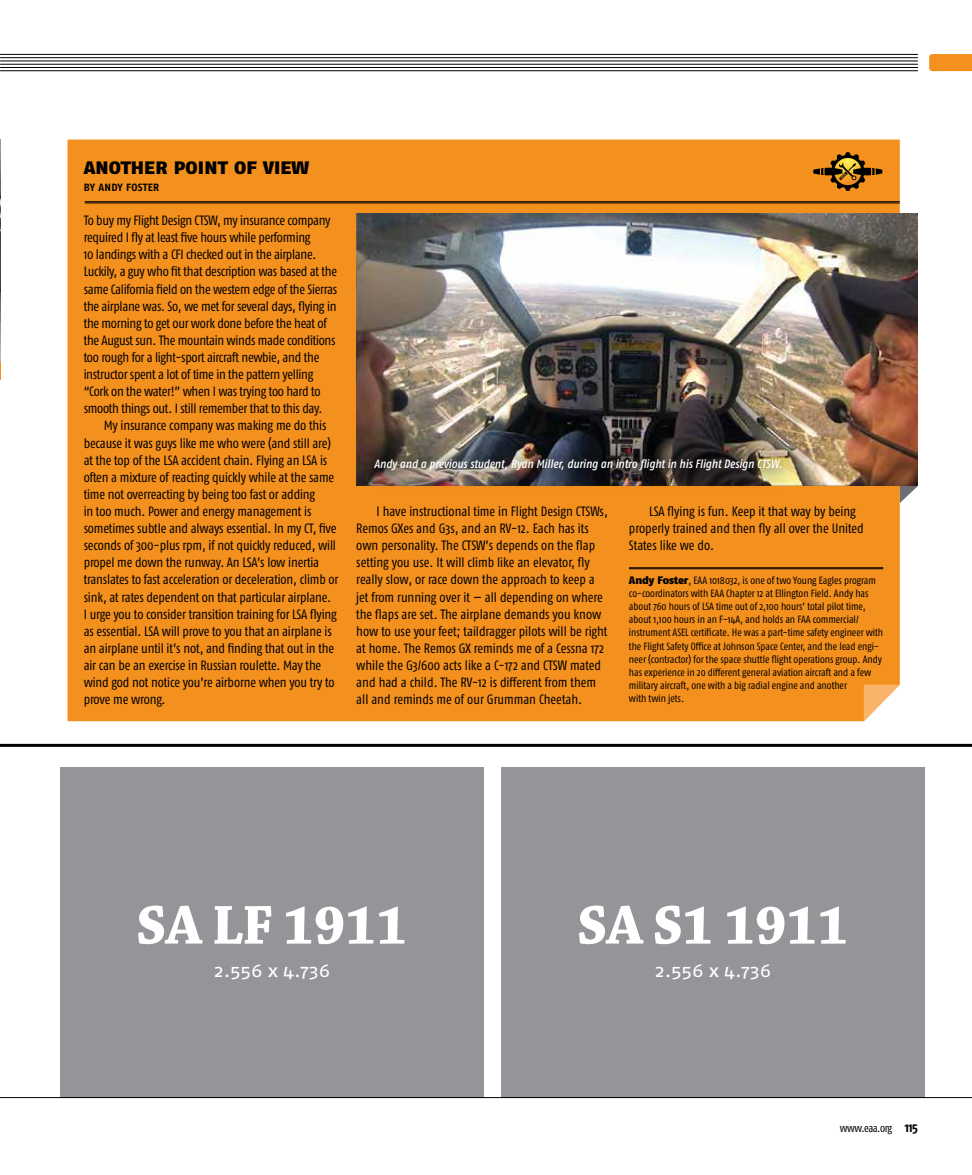
<style>
.page{position:relative;width:972px;height:1175px;background:#fff}
.page>*{position:absolute;margin:0;border:0;box-sizing:border-box;transform-origin:0 0}
.t1{font:58.5px "Chaparral Pro Bold Disp";letter-spacing:-.005em;color:#fff}
.t2{font:18px "Fago OT Extd";letter-spacing:-.01em;color:#fff}
.t3{font:900 18px "Fago OT Extd";letter-spacing:.01em;color:#000}
.t4{font:condensed 13.5px/17.1px "Fago OT";letter-spacing:-.015em;color:#000}
.t5{font:italic 500 condensed 12px "Fago OT";letter-spacing:.005em;color:#fff}
.t6{font:condensed 11.25px "Fago OT";letter-spacing:-.045em;color:#000}
.t7{font:condensed 10.5px/13.2px "Fago OT";color:#000}
.t8{font:700 10.5px "Fago OT";letter-spacing:.02em;color:#000}
.s1{font-weight:900;font-stretch:normal;font-size:10.8px}
.s2{font-stretch:normal}
.s3{font-weight:700;font-size:13.5px}
</style>
<div class="page">
<div style="left:68px;top:139px;width:832px;height:582px;background:#f4901d"></div>
<hr style="left:629px;top:567px;width:254px;height:1px;background:#000">
<hr style="left:629px;top:568px;width:254px;height:1px;background:#000">
<svg style="left:864px;top:684px;width:36px;height:37px"></svg>
<img style="left:357px;top:214px;width:561px;height:272px">
<hr style="left:85px;top:201px;width:815px;height:1px;background:#000">
<hr style="left:85px;top:203px;width:815px;height:1px;background:#000">
<div style="left:353px;top:438px;width:449px;height:53px;background:#000;opacity:.4"></div>
<svg style="left:900px;top:486px;width:18px;height:17px"></svg>
<img style="left:0;top:140px;width:1px;height:222px">
<svg style="left:813px;top:152px;width:69px;height:39px;background:#ae6c17"></svg>
<div style="left:502px;top:767px;width:423px;height:330px;background:#939598"></div>
<div style="left:61px;top:767px;width:423px;height:330px;background:#939598"></div>
<hr style="left:0;top:744px;width:972px;height:3px;background:#000">
<hr style="left:0;top:54px;width:918px;height:1px;background:#000">
<hr style="left:0;top:70px;width:918px;height:1px;background:#000">
<hr style="left:0;top:67px;width:918px;height:1px;background:#000">
<hr style="left:0;top:64px;width:918px;height:1px;background:#000">
<hr style="left:0;top:61px;width:918px;height:1px;background:#000">
<hr style="left:0;top:57px;width:918px;height:1px;background:#000">
<svg style="left:929px;top:54px;width:43px;height:17px"></svg>
<hr style="left:0;top:1097px;width:972px;height:1px;background:#000">
<h2 class="t3" style="left:84px;top:157px;width:227px">ANOTHER POINT OF VIEW</h2>
<p class="t8" style="left:84px;top:181px;width:77px">BY ANDY FOSTER</p>
<p class="t4" style="left:84px;top:212px;width:255px">To buy my Flight Design CTSW, my insurance company required I fly at least five hours while performing<br>10 landings with a CFI checked out in the airplane.<br>Luckily, a guy who fit that description was based at the same California field on the western edge of the Sierras the airplane was. So, we met for several days, flying in the morning to get our work done before the heat of the August sun. The mountain winds made conditions too rough for a light-sport aircraft newbie, and the instructor spent a lot of time in the pattern yelling “Cork on the water!” when I was trying too hard to smooth things out. I still remember that to this day.</p>
<p class="t4" style="left:84px;top:417px;width:256px;text-indent:20px">My insurance company was making me do this because it was guys like me who were (and still are) at the top of the LSA accident chain. Flying an LSA is often a mixture of reacting quickly while at the same time not overreacting by being too fast or adding<br>in too much. Power and energy management is sometimes subtle and always essential. In my CT, five seconds of 300-plus rpm, if not quickly reduced, will propel me down the runway. An LSA’s low inertia translates to fast acceleration or deceleration, climb or sink, at rates dependent on that particular airplane.<br>I urge you to consider transition training for LSA flying as essential. LSA will prove to you that an airplane is an airplane until it’s not, and finding that out in the air can be an exercise in Russian roulette. May the wind god not notice you’re airborne when you try to prove me wrong.</p>
<p class="t5" style="left:374px;top:456px;width:410px">Andy and a previous student, Ryan Miller, during an intro flight in his Flight Design CTSW.</p>
<p class="t4" style="left:356px;top:503px;width:253px;text-indent:20px">I have instructional time in Flight Design CTSWs, Remos GXes and G3s, and an RV-12. Each has its own personality. The CTSW’s depends on the flap setting you use. It will climb like an elevator, fly really slow, or race down the approach to keep a jet from running over it — all depending on where the flaps are set. The airplane demands you know how to use your feet; taildragger pilots will be right at home. The Remos GX reminds me of a Cessna 172 while the G3/600 acts like a C-172 and CTSW mated and had a child. The RV-12 is different from them all and reminds me of our Grumman Cheetah.</p>
<p class="t4" style="left:629px;top:502px;width:236px;text-indent:20px">LSA flying is fun. Keep it that way by being properly trained and then fly all over the United<br>States like we do.</p>
<p class="t7" style="left:629px;top:573px;width:256px"><span class="s1">Andy Foster</span><span class="s2">,</span> EAA 1018032, is one of two Young Eagles program co-coordinators with EAA Chapter 12 at Ellington Field. Andy has about 760 hours of LSA time out of 2,100 hours’ total pilot time, about 1,100 hours in an F-14A, and holds an FAA commercial/ instrument ASEL certificate. He was a part-time safety engineer with the Flight Safety Office at Johnson Space Center, and the lead engi&shy;neer (contractor) for the space shuttle flight operations group. Andy has experience in 20 different general aviation aircraft and a few military aircraft, one with a big radial engine and another<br>with twin jets.</p>
<h1 class="t1" style="left:137px;top:893px;width:272px">SA LF 1911</h1>
<h2 class="t2" style="left:214px;top:959px;width:118px">2.556 x 4.736</h2>
<h1 class="t1" style="left:578px;top:893px;width:272px">SA S1 1911</h1>
<h2 class="t2" style="left:655px;top:959px;width:118px">2.556 x 4.736</h2>
<p class="t6" style="left:840px;top:1121px;width:80px">www.eaa.org <span class="s3">115</span></p>
</div>
